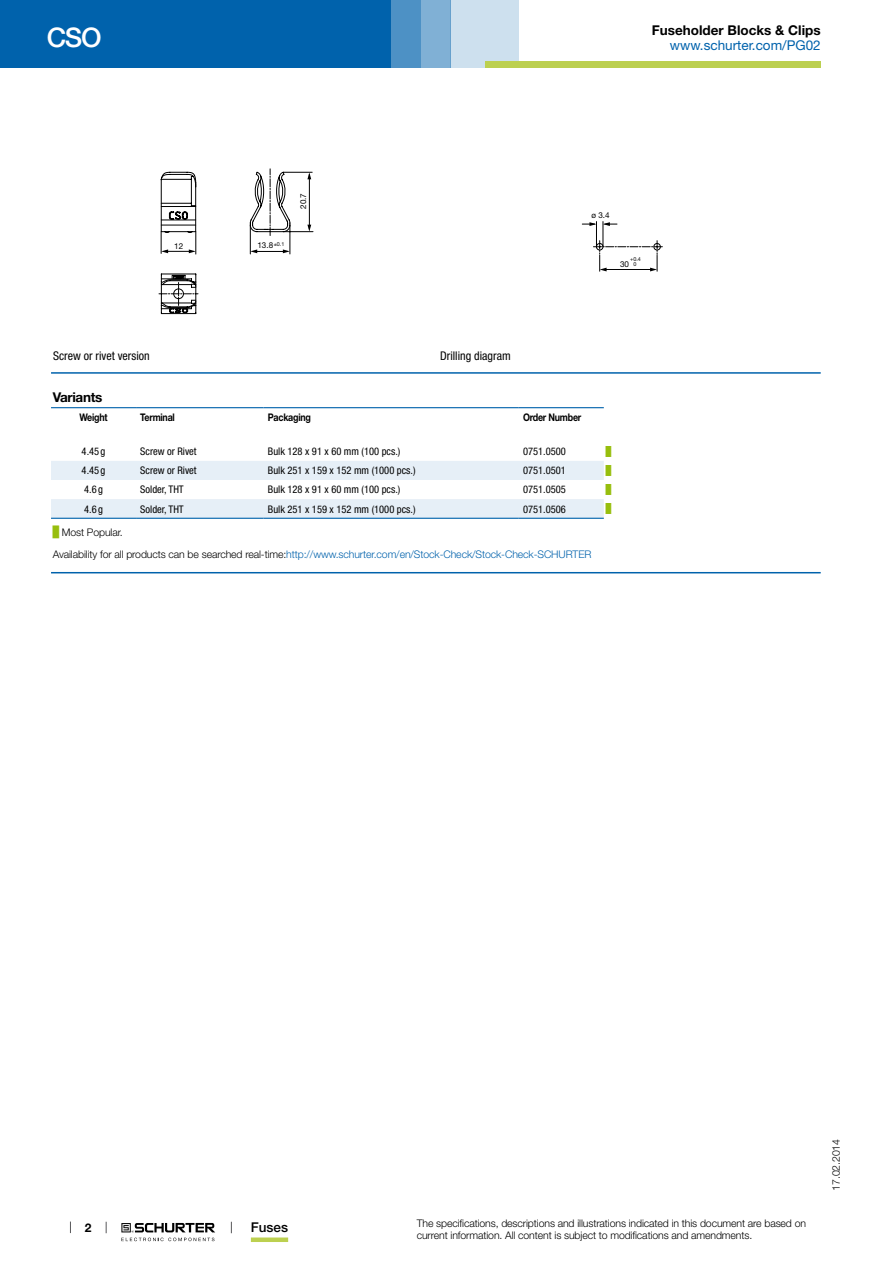
<style>
.page{position:relative;width:893px;height:1263px;background:#fff}
.page>*{position:absolute;margin:0;border:0;box-sizing:border-box;transform-origin:0 0}
.t1{font:500 27px "Helvetica Neue LT";color:#fff}
.t2{font:700 13.5px "Helvetica Neue LT";color:#000}
.t3{font:13.5px "Helvetica Neue LT";color:#0062ac}
.t4{font:700 13.5px "Helvetica Neue LT";letter-spacing:-.025em;color:#000}
.t5{font:500 13.5px "Helvetica Neue LT";color:#000}
.t6{font:condensed 12px "Helvetica Neue LT";color:#000}
.t7{font:300 10.5px/22.5px "Helvetica Neue LT";letter-spacing:-.01em;color:#000}
.t8{font:condensed 10.5px "Helvetica Neue LT";color:#000}
.t9{font:700 10.5px "Helvetica Neue LT";letter-spacing:-.025em;color:#000;scale:.85 1}
.t10{font:9px "Arial Unicode MS";color:#97be0d}
.t11{font:8.1px "Helvetica Neue LT";color:#000}
.t12{font:5.4px/5.4px "Helvetica Neue LT";color:#000;text-align:center}
.s1{font-family:"Arial Unicode MS";font-weight:400;color:#97be0d}
.s2{color:#0062ac}
</style>
<div class="page">
<svg style="left:70px;top:1221px;width:1px;height:12px"></svg>
<svg style="left:121px;top:1223px;width:94px;height:18px"></svg>
<div style="left:0;top:0;width:391px;height:68px;background:#0062ac"></div>
<div style="left:421px;top:0;width:30px;height:68px;background:#80b0d5"></div>
<div style="left:391px;top:0;width:30px;height:68px;background:#4d91c5"></div>
<div style="left:451px;top:0;width:68px;height:68px;background:#cde0ee"></div>
<div style="left:485px;top:62px;width:336px;height:6px;background:#bcd050"></div>
<div style="left:251px;top:1237px;width:37px;height:5px;background:#bcd050"></div>
<svg style="left:159px;top:169px;width:154px;height:145px"></svg>
<svg style="left:582px;top:222px;width:81px;height:49px"></svg>
<hr style="left:51px;top:372px;width:770px;height:2px;background:#0062ac">
<svg style="left:51px;top:408px;width:553px;height:1px"></svg>
<svg style="left:51px;top:461px;width:553px;height:57px"></svg>
<hr style="left:51px;top:407px;width:85px;height:1px;background:#0062ac">
<hr style="left:136px;top:407px;width:128px;height:1px;background:#0062ac">
<hr style="left:264px;top:407px;width:255px;height:1px;background:#0062ac">
<hr style="left:519px;top:407px;width:85px;height:1px;background:#0062ac">
<hr style="left:51px;top:518px;width:85px;height:1px;background:#0062ac">
<hr style="left:136px;top:518px;width:128px;height:1px;background:#0062ac">
<hr style="left:264px;top:518px;width:255px;height:1px;background:#0062ac">
<hr style="left:519px;top:518px;width:85px;height:1px;background:#0062ac">
<hr style="left:51px;top:572px;width:770px;height:1px;background:#0062ac">
<h1 class="t1" style="left:47px;top:21px;width:56px">CSO</h1>
<p class="t2" style="left:652px;top:22px;width:170px">Fuseholder Blocks &amp; Clips</p>
<p class="t3" style="left:670px;top:37px;width:152px">www.schurter.com/PG02</p>
<p class="t11" style="left:174px;top:241px;width:11px">12</p>
<p class="t11" style="left:257px;top:241px;width:28px">13.8<sup>±0.1</sup></p>
<p class="t11" style="left:299px;top:209px;width:17px;rotate:-90deg">20.7</p>
<p class="t11" style="left:591px;top:210px;width:20px">ø 3.4</p>
<p class="t11" style="left:620px;top:259px;width:11px">30</p>
<p class="t12" style="left:630px;top:256px;width:12px">+0.4<br>0</p>
<p class="t6" style="left:53px;top:349px;width:98px">Screw or rivet version</p>
<p class="t6" style="left:440px;top:349px;width:72px">Drilling diagram</p>
<p class="t4" style="left:53px;top:389px;width:51px">Variants</p>
<p class="t9" style="left:79px;top:411px;width:35px">Weight</p>
<p class="t9" style="left:140px;top:411px;width:42px">Terminal</p>
<p class="t9" style="left:268px;top:411px;width:52px">Packaging</p>
<p class="t9" style="left:523px;top:411px;width:70px">Order Number</p>
<p class="t8" style="left:82px;top:445px;width:25px">4.45 g</p>
<p class="t8" style="left:140px;top:445px;width:58px">Screw or Rivet</p>
<p class="t8" style="left:268px;top:445px;width:134px">Bulk 128 x 91 x 60 mm (100 pcs.)</p>
<p class="t8" style="left:523px;top:445px;width:44px">0751.0500</p>
<p class="t10" style="left:606px;top:445px;width:7px">█</p>
<p class="t8" style="left:82px;top:464px;width:25px">4.45 g</p>
<p class="t8" style="left:140px;top:464px;width:58px">Screw or Rivet</p>
<p class="t8" style="left:268px;top:464px;width:149px">Bulk 251 x 159 x 152 mm (1000 pcs.)</p>
<p class="t8" style="left:523px;top:464px;width:44px">0751.0501</p>
<p class="t10" style="left:606px;top:464px;width:7px">█</p>
<p class="t8" style="left:84px;top:484px;width:20px">4.6 g</p>
<p class="t8" style="left:140px;top:484px;width:45px">Solder, THT</p>
<p class="t8" style="left:268px;top:484px;width:134px">Bulk 128 x 91 x 60 mm (100 pcs.)</p>
<p class="t8" style="left:523px;top:484px;width:44px">0751.0505</p>
<p class="t10" style="left:606px;top:483px;width:7px">█</p>
<p class="t8" style="left:84px;top:503px;width:20px">4.6 g</p>
<p class="t8" style="left:140px;top:503px;width:45px">Solder, THT</p>
<p class="t8" style="left:268px;top:503px;width:149px">Bulk 251 x 159 x 152 mm (1000 pcs.)</p>
<p class="t8" style="left:523px;top:503px;width:44px">0751.0506</p>
<p class="t10" style="left:606px;top:502px;width:7px">█</p>
<p class="t7" style="left:53px;top:520px;width:540px"><span class="s1">█</span> Most Popular.<br>Availability for all products can be searched real-time:<span class="s2">http://www.schurter.com/en/Stock-Check/Stock-Check-SCHURTER</span></p>
<p class="t5" style="left:251px;top:1219px;width:39px">Fuses</p>
<p class="t7" style="left:417px;top:1216px;width:391px;line-height:12.6px">The specifications, descriptions and illustrations indicated in this document are based on current information. All content is subject to modifications and amendments.</p>
<p class="t7" style="left:824px;top:1191px;width:53px;rotate:-90deg">17.02.2014</p>
</div>
